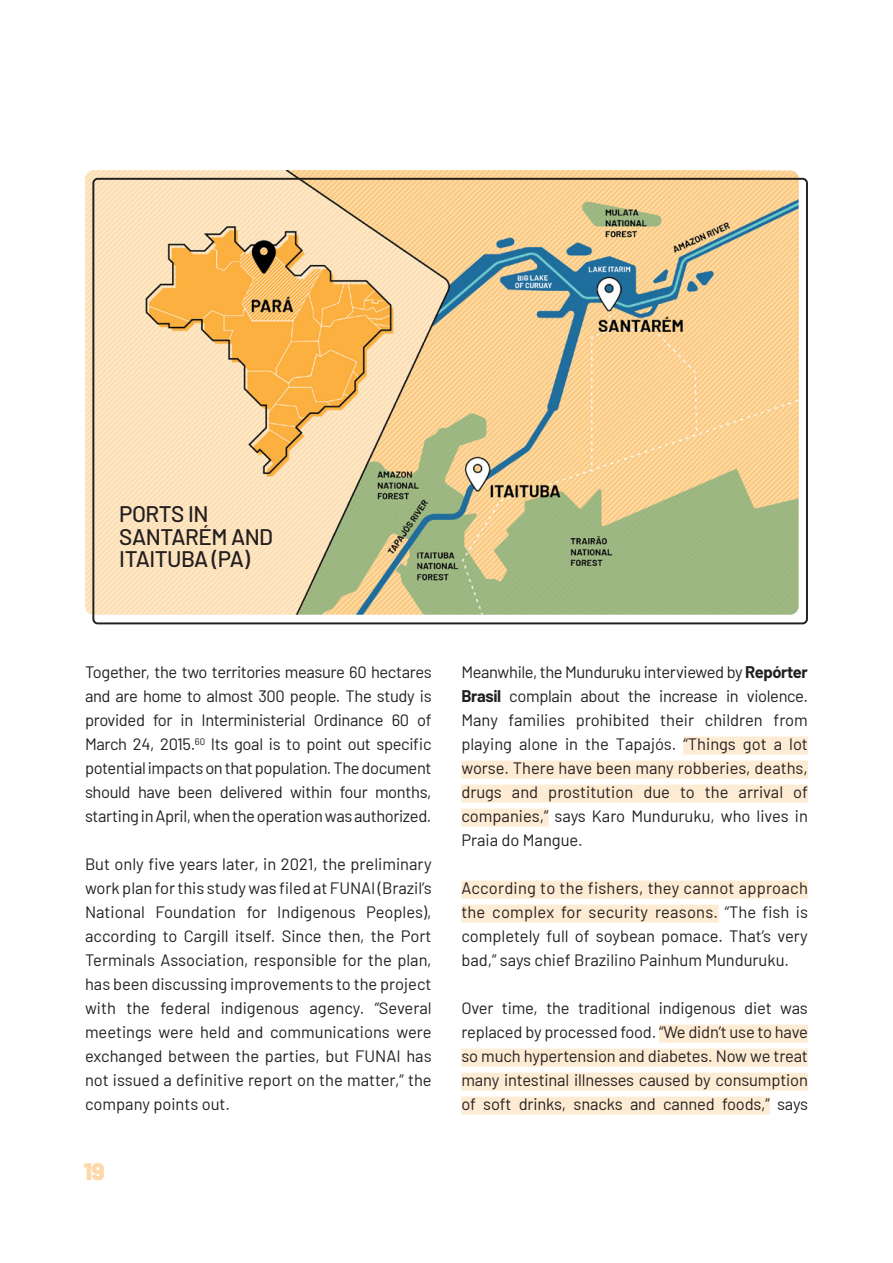
<style>
.page{position:relative;width:893px;height:1263px;background:#fff}
.page>*{position:absolute;margin:0;border:0;box-sizing:border-box;transform-origin:0 0}
.t1{font:900 24px "Barlow";color:#fcd8ab}
.miolo_TÍTULO_3_CA_it{font:500 22.5px/22.5px "Barlow";letter-spacing:-.02em;color:#231f20}
.miolo_CORPO{font:16.5px/24px "Barlow";color:#231f20;text-align:justify}
.miolo_TÍTULO_3_CA_it-2{font:16.5px/24px "Barlow";letter-spacing:-.01em;color:#231f20;text-align:justify}
.s1{font-weight:700}
</style>
<div class="page">
<div style="left:683px;top:737px;width:125px;height:18px;background:#fdebd3"></div>
<div style="left:461px;top:761px;width:347px;height:18px;background:#fdebd3"></div>
<div style="left:461px;top:785px;width:347px;height:18px;background:#fdebd3"></div>
<div style="left:461px;top:809px;width:87px;height:18px;background:#fdebd3"></div>
<div style="left:461px;top:881px;width:347px;height:18px;background:#fdebd3"></div>
<div style="left:461px;top:905px;width:257px;height:18px;background:#fdebd3"></div>
<div style="left:659px;top:1025px;width:149px;height:18px;background:#fdebd3"></div>
<div style="left:461px;top:1049px;width:347px;height:18px;background:#fdebd3"></div>
<div style="left:461px;top:1073px;width:347px;height:18px;background:#fdebd3"></div>
<div style="left:461px;top:1097px;width:309px;height:18px;background:#fdebd3"></div>
<img style="left:85px;top:170px;width:714px;height:445px">
<div style="left:92px;top:178px;width:716px;height:446px;border:2px solid #231f20;border-radius:4px"></div>
<p class="miolo_TÍTULO_3_CA_it" style="left:119px;top:501px;width:155px">PORTS IN<br>SANTARÉM AND<br>ITAITUBA (PA)</p>
<p class="miolo_CORPO" style="left:85px;top:659px;width:348px">Together, the two territories measure 60 hectares and are home to almost 300 people. The study is provided for in Interministerial Ordinance 60 of March 24, 2015.<sup>60</sup> Its goal is to point out specific potential impacts on that population. The document should have been delivered within four months, starting in April, when the operation was authorized.</p>
<p class="miolo_CORPO" style="left:85px;top:851px;width:348px">But only five years later, in 2021, the preliminary work plan for this study was filed at FUNAI (Brazil’s National Foundation for Indigenous Peoples), according to Cargill itself. Since then, the Port Terminals Association, responsible for the plan, has been discussing improvements to the project with the federal indigenous agency. “Several meetings were held and communications were exchanged between the parties, but FUNAI has not issued a definitive report on the matter,” the company points out.</p>
<h1 class="t1" style="left:83px;top:1153px;width:23px">19</h1>
<p class="miolo_CORPO" style="left:461px;top:659px;width:348px">Meanwhile, the Munduruku interviewed by <span class="s1">Repórter Brasil</span> complain about the increase in violence.<br>Many families prohibited their children from playing alone in the Tapajós. “Things got a lot worse. There have been many robberies, deaths, drugs and prostitution due to the arrival of companies,” says Karo Munduruku, who lives in Praia do Mangue.</p>
<p class="miolo_CORPO" style="left:461px;top:875px;width:348px">According to the fishers, they cannot approach the complex for security reasons. “The fish is completely full of soybean pomace. That’s very bad,” says chief Brazilino Painhum Munduruku.</p>
<p class="miolo_TÍTULO_3_CA_it-2" style="left:461px;top:995px;width:348px">Over time, the traditional indigenous diet was replaced by processed food. “We didn’t use to have so much hypertension and diabetes. Now we treat many intestinal illnesses caused by consumption of soft drinks, snacks and canned foods,” says</p>
</div>
